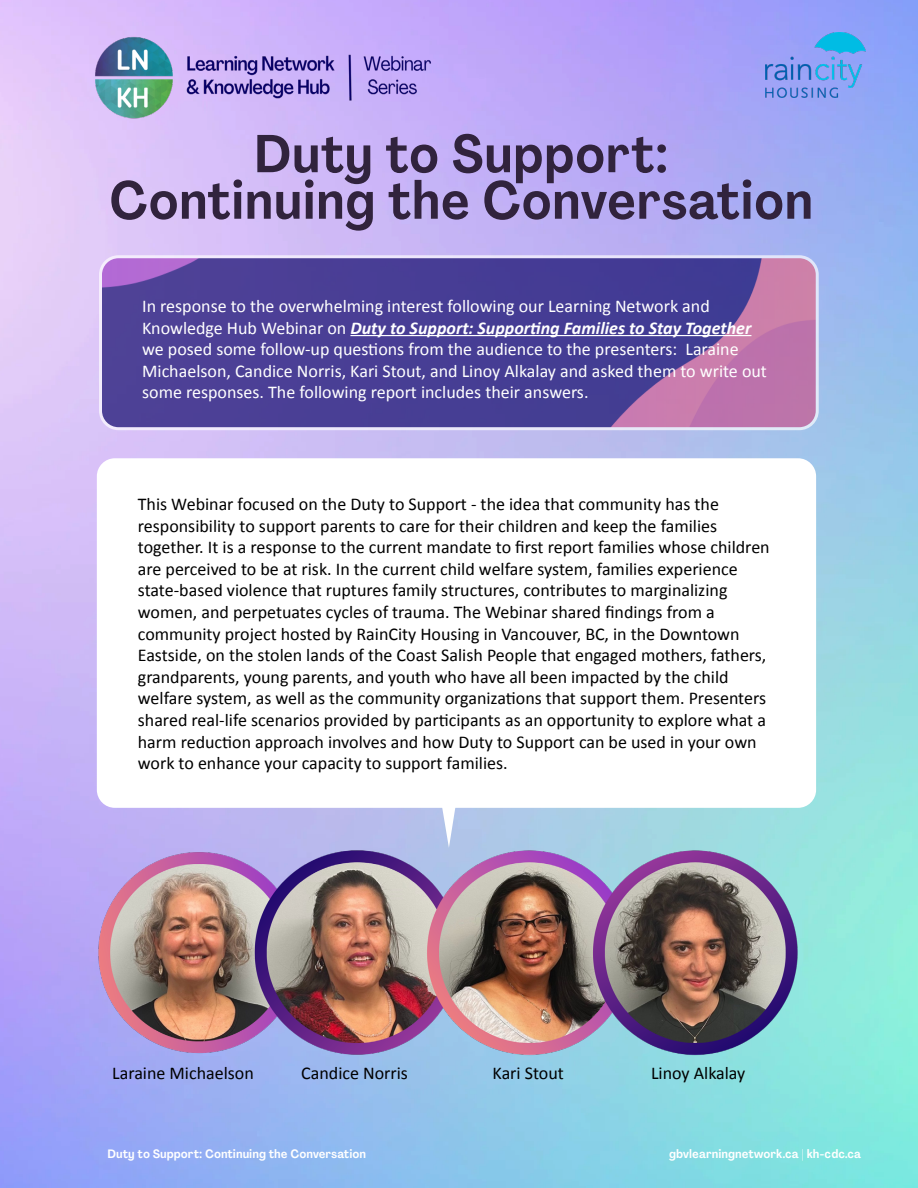
<style>
.page{position:relative;width:918px;height:1188px;background:#fff}
.page>*{position:absolute;margin:0;border:0;box-sizing:border-box;transform-origin:0 0}
.t1{font:700 52.5px/46.5px "Agrandir Text";color:#31233d;text-align:center}
.t2{font:18px/21.6px "Calibri";color:#000}
.t3{font:18px/21.6px "Calibri";color:#fff}
.t4{font:700 12px "Agrandir Text";color:#fff}
.s1{font-weight:700;font-style:italic}
</style>
<div class="page">
<img style="left:0;top:0;width:917px;height:1187px">
<img style="left:100px;top:257px;width:717px;height:172px">
<div style="left:99px;top:255px;width:720px;height:175px;border:3px solid #fff;border-radius:18px"></div>
<svg style="left:425px;top:808px;width:48px;height:22px"></svg>
<div style="left:97px;top:458px;width:719px;height:350px;background:#fff;border-radius:18px"></div>
<hr style="left:350px;top:335px;width:401px;height:1px;background:#fff">
<img style="left:67px;top:830px;width:762px;height:235px">
<img style="left:80px;top:18px;width:402px;height:110px">
<img style="left:765px;top:32px;width:101px;height:65px">
<h1 class="t1" style="left:109px;top:130px;width:706px">Duty to Support:<br>Continuing the Conversation</h1>
<p class="t3" style="left:142px;top:294px;width:626px">In response to the overwhelming interest following our Learning Network and Knowledge Hub Webinar on <span class="s1">Duty to Support: Supporting Families to Stay Together </span>we posed some follow-up questions from the audience to the presenters: Laraine Michaelson, Candice Norris, Kari Stout, and Linoy Alkalay and asked them to write out some responses. The following report includes their answers.</p>
<p class="t2" style="left:138px;top:492px;width:633px">This Webinar focused on the Duty to Support - the idea that community has the responsibility to support parents to care for their children and keep the families together. It is a response to the current mandate to first report families whose children are perceived to be at risk. In the current child welfare system, families experience state-based violence that ruptures family structures, contributes to marginalizing women, and perpetuates cycles of trauma. The Webinar shared findings from a community project hosted by RainCity Housing in Vancouver, BC, in the Downtown Eastside, on the stolen lands of the Coast Salish People that engaged mothers, fathers, grandparents, young parents, and youth who have all been impacted by the child welfare system, as well as the community organizations that support them. Presenters shared real-life scenarios provided by participants as an opportunity to explore what a harm reduction approach involves and how Duty to Support can be used in your own work to enhance your capacity to support families.</p>
<p class="t2" style="left:112px;top:1062px;width:143px">Laraine Michaelson</p>
<p class="t2" style="left:301px;top:1062px;width:108px">Candice Norris</p>
<p class="t2" style="left:493px;top:1062px;width:73px">Kari Stout</p>
<p class="t2" style="left:651px;top:1062px;width:96px">Linoy Alkalay</p>
<p class="t4" style="left:108px;top:1146px;width:260px">Duty to Support: Continuing the Conversation</p>
<p class="t4" style="left:669px;top:1146px;width:194px">gbvlearningnetwork.ca | kh-cdc.ca</p>
</div>
